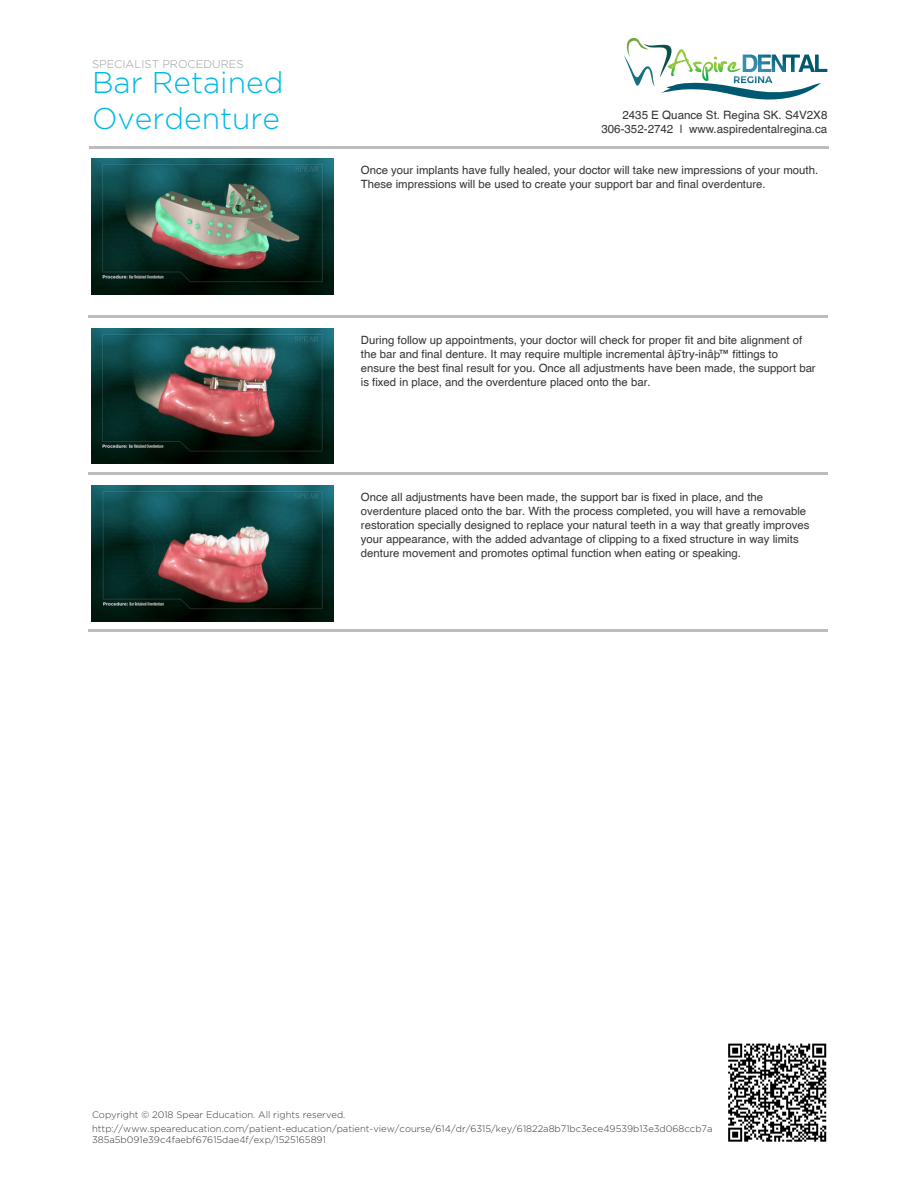
<style>
.page{position:relative;width:918px;height:1188px;background:#fff}
.page>*{position:absolute;margin:0;border:0;box-sizing:border-box;transform-origin:0 0}
.t1{font:300 30px/36px "Gotham HTF";color:#00b9e4}
.t2{font:11.55px/14px "Helvetica";color:#333;text-align:right}
.t3{font:11.4px/14px "Helvetica";color:#333}
.t4{font:300 11.25px "Gotham HTF";color:#9c9c9c}
.t5{font:300 9.45px/11.4px "Gotham HTF";color:#333}
.s1{font-family:"Myriad Pro"}
</style>
<div class="page">
<svg style="left:728px;top:1043px;width:99px;height:99px"></svg>
<svg style="left:728px;top:1044px;width:98px;height:98px"></svg>
<img style="left:92px;top:159px;width:242px;height:135px">
<hr style="left:89px;top:315px;width:739px;height:2px;background:#bdbdbd">
<img style="left:92px;top:329px;width:242px;height:135px">
<hr style="left:89px;top:472px;width:739px;height:2px;background:#bdbdbd">
<img style="left:92px;top:486px;width:242px;height:135px">
<hr style="left:89px;top:629px;width:739px;height:2px;background:#bdbdbd">
<svg style="left:624px;top:37px;width:203px;height:63px"></svg>
<hr style="left:89px;top:147px;width:739px;height:2px;background:#bdbdbd">
<p class="t4" style="left:92px;top:58px;width:153px">SPECIALIST PROCEDURES</p>
<h1 class="t1" style="left:92px;top:64px;width:193px">Bar Retained<br>Overdenture</h1>
<p class="t2" style="left:601px;top:108px;width:228px">2435 E Quance St. Regina SK. S4V2X8<br>306-352-2742 | www.aspiredentalregina.ca</p>
<p class="t3" style="left:361px;top:163px;width:459px">Once your implants have fully healed, your doctor will take new impressions of your mouth.<br>These impressions will be used to create your support bar and final overdenture.</p>
<p class="t3" style="left:361px;top:333px;width:456px">During follow up appointments, your doctor will check for proper fit and bite alignment of the bar and final denture. It may require multiple incremental â<span class="s1">þ</span>˜try-inâ<span class="s1">þ</span>™ fittings to<br>ensure the best final result for you. Once all adjustments have been made, the support bar is fixed in place, and the overdenture placed onto the bar.</p>
<p class="t3" style="left:361px;top:490px;width:450px">Once all adjustments have been made, the support bar is fixed in place, and the overdenture placed onto the bar. With the process completed, you will have a removable restoration specially designed to replace your natural teeth in a way that greatly improves your appearance, with the added advantage of clipping to a fixed structure in way limits denture movement and promotes optimal function when eating or speaking.</p>
<p class="t5" style="left:92px;top:1109px;width:255px">Copyright © 2018 Spear Education. All rights reserved.</p>
<p class="t5" style="left:92px;top:1123px;width:622px">http://www.speareducation.com/patient-education/patient-view/course/614/dr/6315/key/61822a8b71bc3ece49539b13e3d068ccb7a<br>385a5b091e39c4faebf67615dae4f/exp/1525165891</p>
</div>
